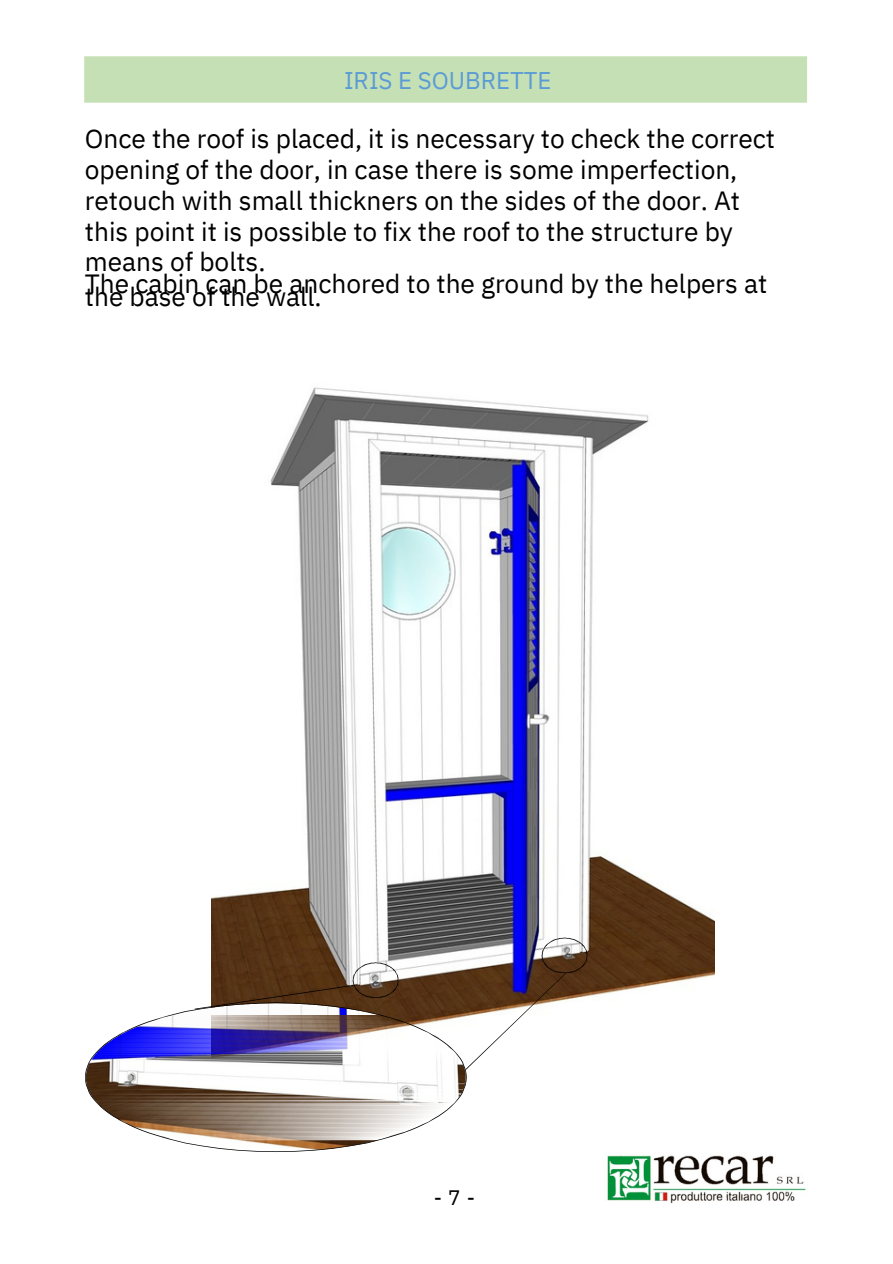
<style>
.page{position:relative;width:893px;height:1264px;background:#fff}
.page>*{position:absolute;margin:0;border:0;box-sizing:border-box;transform-origin:0 0}
.t1{font:26.25px/30.8px "IBM Plex Sans";color:#000}
.t2{font:24.15px "IBM Plex Sans";color:#5b9bd5}
.t3{font:20.85px "IBM Plex Sans";color:#000}
</style>
<div class="page">
<img style="left:607px;top:1155px;width:199px;height:48px">
<div style="left:84px;top:56px;width:723px;height:47px;background:#c5e0b4"></div>
<img style="left:211px;top:387px;width:503px;height:696px">
<img style="left:85px;top:1002px;width:381px;height:149px">
<svg style="left:195px;top:962px;width:203px;height:47px"></svg>
<svg style="left:465px;top:937px;width:122px;height:132px"></svg>
<p class="t2" style="left:344px;top:64px;width:209px">IRIS E SOUBRETTE</p>
<p class="t1" style="left:85px;top:123px;width:691px">Once the roof is placed, it is necessary to check the correct opening of the door, in case there is some imperfection, retouch with small thickners on the sides of the door. At this point it is possible to fix the roof to the structure by means of bolts.</p>
<p class="t1" style="left:85px;top:268px;width:684px">The cabin can be anchored to the ground by the helpers at</p>
<p class="t1" style="left:85px;top:281px;width:238px">the base of the wall.</p>
<p class="t3" style="left:433px;top:1183px;width:43px">-7-</p>
</div>
